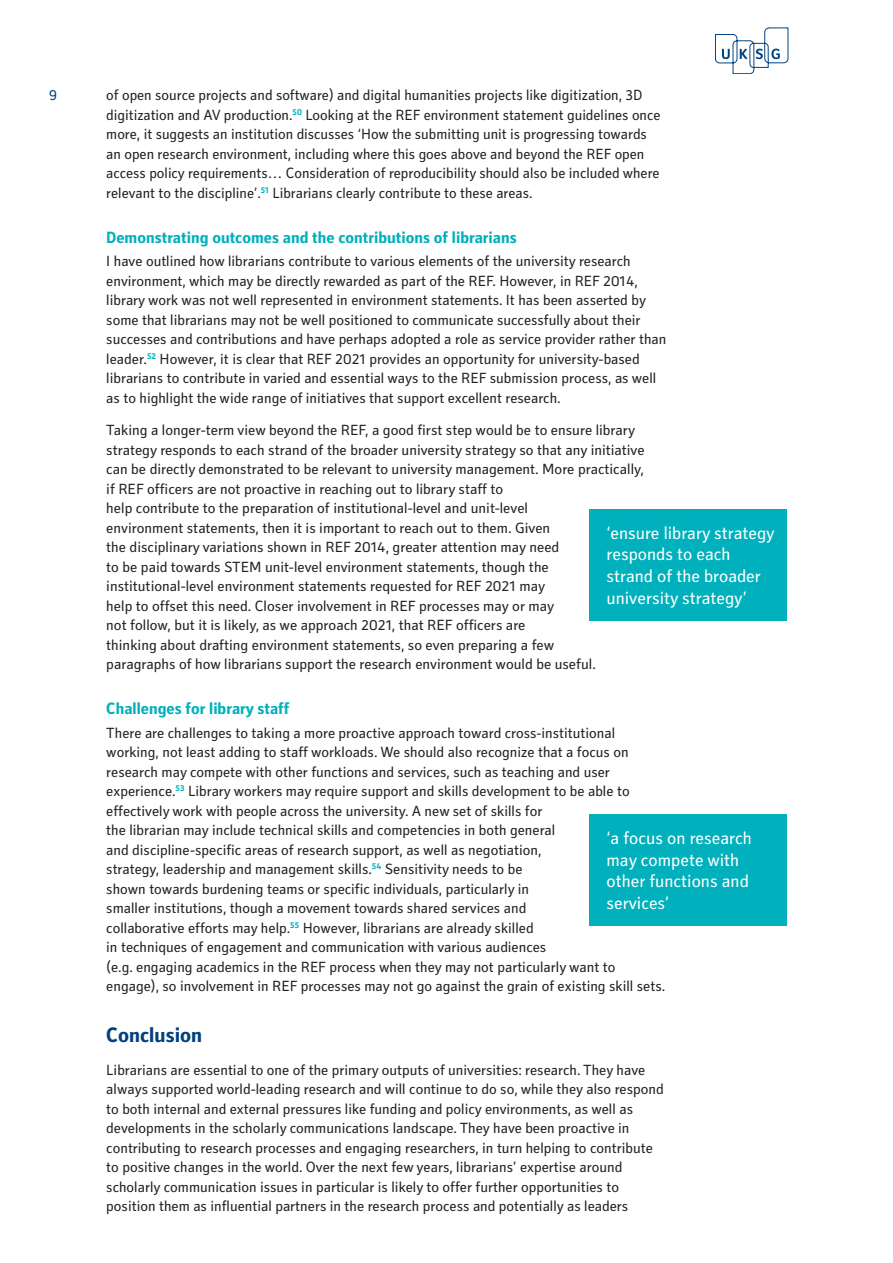
<style>
.page{position:relative;width:893px;height:1263px;background:#fff}
.page>*{position:absolute;margin:0;border:0;box-sizing:border-box;transform-origin:0 0}
.A-Style_Heading{font:700 21px "Secca Std";color:#014081}
.Stand_out_quote{font:18px/21.6px "Secca Std";color:#fff}
.B-Style_Heading{font:700 16.5px "Secca Std";color:#00b0bc}
.Body{font:15px/19.5px "Secca Std";color:#231f20}
.t1{font:15px "Secca Std";color:#014081}
</style>
<div class="page">
<svg style="left:715px;top:28px;width:73px;height:46px"></svg>
<div style="left:590px;top:509px;width:197px;height:112px;background:#00b0bc"></div>
<div style="left:590px;top:814px;width:197px;height:112px;background:#00b0bc"></div>
<p class="t1" style="left:49px;top:87px;width:10px">9</p>
<p class="Body" style="left:106px;top:86px;width:556px">of open source projects and software) and digital humanities projects like digitization, 3D digitization and AV production.<sup>50</sup> Looking at the REF environment statement guidelines once more, it suggests an institution discusses ‘How the submitting unit is progressing towards an open research environment, including where this goes above and beyond the REF open access policy requirements… Consideration of reproducibility should also be included where relevant to the discipline’.<sup>51</sup> Librarians clearly contribute to these areas.</p>
<p class="B-Style_Heading" style="left:106px;top:228px;width:412px">Demonstrating outcomes and the contributions of librarians</p>
<p class="Body" style="left:106px;top:252px;width:562px">I have outlined how librarians contribute to various elements of the university research environment, which may be directly rewarded as part of the REF. However, in REF 2014, library work was not well represented in environment statements. It has been asserted by some that librarians may not be well positioned to communicate successfully about their successes and contributions and have perhaps adopted a role as service provider rather than leader.<sup>52</sup> However, it is clear that REF 2021 provides an opportunity for university-based librarians to contribute in varied and essential ways to the REF submission process, as well as to highlight the wide range of initiatives that support excellent research.</p>
<p class="Body" style="left:106px;top:421px;width:540px">Taking a longer-term view beyond the REF, a good first step would be to ensure library strategy responds to each strand of the broader university strategy so that any initiative can be directly demonstrated to be relevant to university management. More practically, if REF officers are not proactive in reaching out to library staff to<br>help contribute to the preparation of institutional-level and unit-level<br>environment statements, then it is important to reach out to them. Given<br>the disciplinary variations shown in REF 2014, greater attention may need<br>to be paid towards STEM unit-level environment statements, though the institutional-level environment statements requested for REF 2021 may<br>help to offset this need. Closer involvement in REF processes may or may<br>not follow, but it is likely, as we approach 2021, that REF officers are<br>thinking about drafting environment statements, so even preparing a few<br>paragraphs of how librarians support the research environment would be useful.</p>
<p class="B-Style_Heading" style="left:106px;top:699px;width:184px">Challenges for library staff</p>
<p class="Body" style="left:106px;top:724px;width:560px">There are challenges to taking a more proactive approach toward cross-institutional working, not least adding to staff workloads. We should also recognize that a focus on research may compete with other functions and services, such as teaching and user experience.<sup>53</sup> Library workers may require support and skills development to be able to effectively work with people across the university. A new set of skills for<br>the librarian may include technical skills and competencies in both general<br>and discipline-specific areas of research support, as well as negotiation,<br>strategy, leadership and management skills.<sup>54</sup> Sensitivity needs to be<br>shown towards burdening teams or specific individuals, particularly in<br>smaller institutions, though a movement towards shared services and<br>collaborative efforts may help.<sup>55</sup> However, librarians are already skilled<br>in techniques of engagement and communication with various audiences<br>(e.g. engaging academics in the REF process when they may not particularly want to engage), so involvement in REF processes may not go against the grain of existing skill sets.</p>
<p class="A-Style_Heading" style="left:106px;top:1023px;width:97px">Conclusion</p>
<p class="Body" style="left:106px;top:1060px;width:559px">Librarians are essential to one of the primary outputs of universities: research. They have always supported world-leading research and will continue to do so, while they also respond to both internal and external pressures like funding and policy environments, as well as developments in the scholarly communications landscape. They have been proactive in contributing to research processes and engaging researchers, in turn helping to contribute to positive changes in the world. Over the next few years, librarians’ expertise around scholarly communication issues in particular is likely to offer further opportunities to position them as influential partners in the research process and potentially as leaders</p>
<p class="Stand_out_quote" style="left:607px;top:523px;width:170px">‘ensure library strategy responds to each strand of the broader university strategy’</p>
<p class="Stand_out_quote" style="left:607px;top:828px;width:147px">‘a focus on research may compete with other functions and services’</p>
</div>
